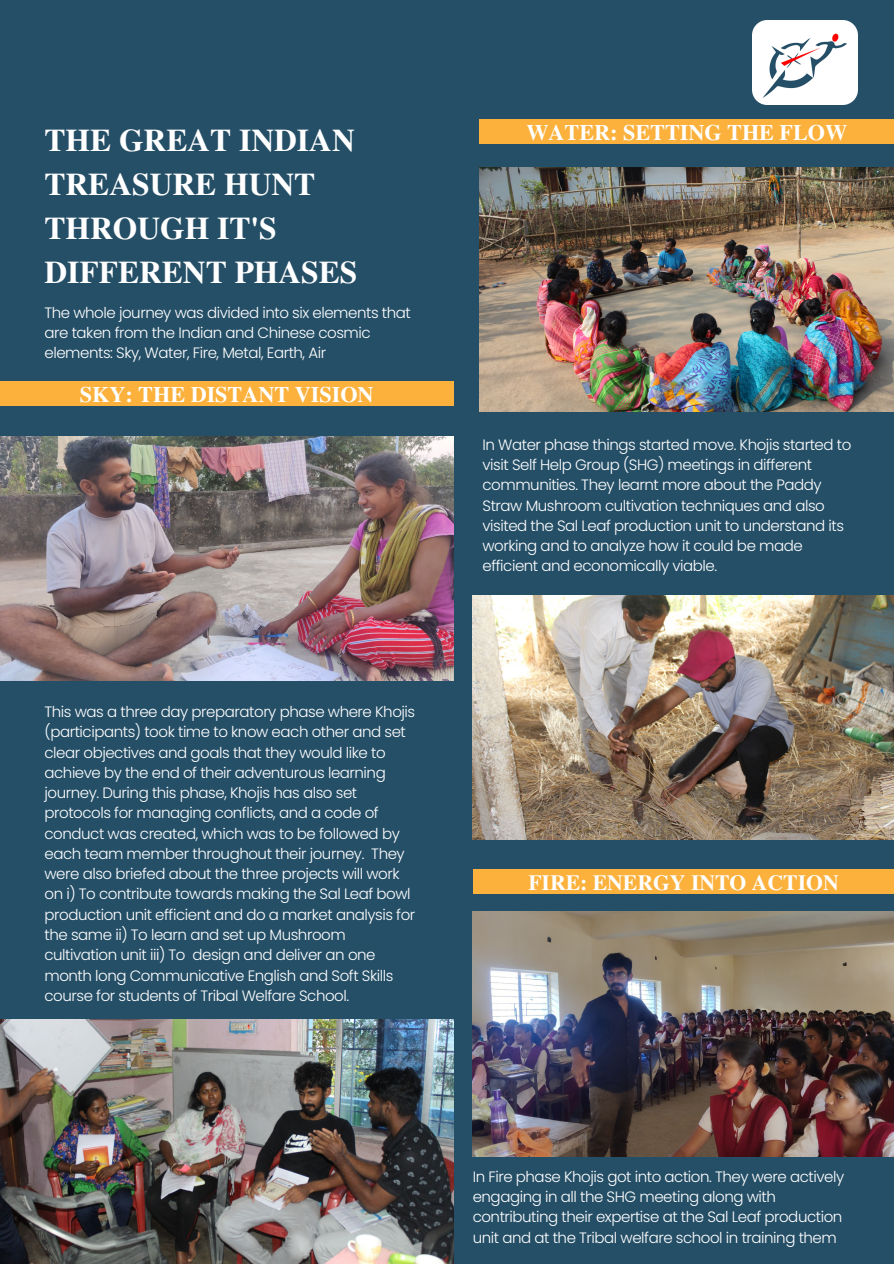
<style>
.page{position:relative;width:894px;height:1264px;background:#fff}
.page>*{position:absolute;margin:0;border:0;box-sizing:border-box;transform-origin:0 0}
.t1{font:700 31.5px/44px "Te X Gyre Termes";color:#fff}
.t2{font:700 22.2px "Te X Gyre Termes";color:#fff}
.t3{font:700 21.6px "Te X Gyre Termes";color:#fff}
.t4{font:300 15px/20.2px "Poppins";letter-spacing:-.03em;color:#fff}
</style>
<div class="page">
<div style="left:0;top:0;width:893px;height:1263px;background:#254f67"></div>
<img style="left:0;top:436px;width:453px;height:245px">
<img style="left:752px;top:20px;width:105px;height:85px">
<div style="left:472px;top:869px;width:421px;height:25px;background:#fbb13c"></div>
<div style="left:0;top:381px;width:453px;height:25px;background:#fbb13c"></div>
<img style="left:0;top:1019px;width:453px;height:244px">
<div style="left:479px;top:119px;width:414px;height:25px;background:#fbb13c"></div>
<img style="left:479px;top:167px;width:414px;height:245px">
<img style="left:472px;top:595px;width:421px;height:244px">
<img style="left:472px;top:911px;width:421px;height:245px">
<p class="t1" style="left:44px;top:117px;width:314px">THE GREAT INDIAN<br>TREASURE HUNT<br>THROUGH IT'S<br>DIFFERENT PHASES</p>
<p class="t4" style="left:44px;top:302px;width:368px">The whole journey was divided into six elements that are taken from the Indian and Chinese cosmic elements: Sky, Water, Fire, Metal, Earth, Air</p>
<p class="t2" style="left:80px;top:377px;width:295px">SKY: THE DISTANT VISION</p>
<p class="t4" style="left:44px;top:701px;width:372px">This was a three day preparatory phase where Khojis (participants) took time to know each other and set clear objectives and goals that they would like to achieve by the end of their adventurous learning journey. During this phase, Khojis has also set protocols for managing conflicts, and a code of conduct was created, which was to be followed by each team member throughout their journey. They were also briefed about the three projects will work on i) To contribute towards making the Sal Leaf bowl production unit efficient and do a market analysis for the same ii) To learn and set up Mushroom cultivation unit iii) To design and deliver an one month long Communicative English and Soft Skills course for students of Tribal Welfare School.</p>
<p class="t2" style="left:526px;top:115px;width:322px">WATER: SETTING THE FLOW</p>
<p class="t4" style="left:482px;top:434px;width:370px">In Water phase things started move. Khojis started to visit Self Help Group (SHG) meetings in different communities. They learnt more about the Paddy Straw Mushroom cultivation techniques and also visited the Sal Leaf production unit to understand its working and to analyze how it could be made efficient and economically viable.</p>
<p class="t3" style="left:528px;top:865px;width:312px">FIRE: ENERGY INTO ACTION</p>
<p class="t4" style="left:472px;top:1166px;width:373px">In Fire phase Khojis got into action. They were actively engaging in all the SHG meeting along with contributing their expertise at the Sal Leaf production unit and at the Tribal welfare school in training them</p>
</div>
